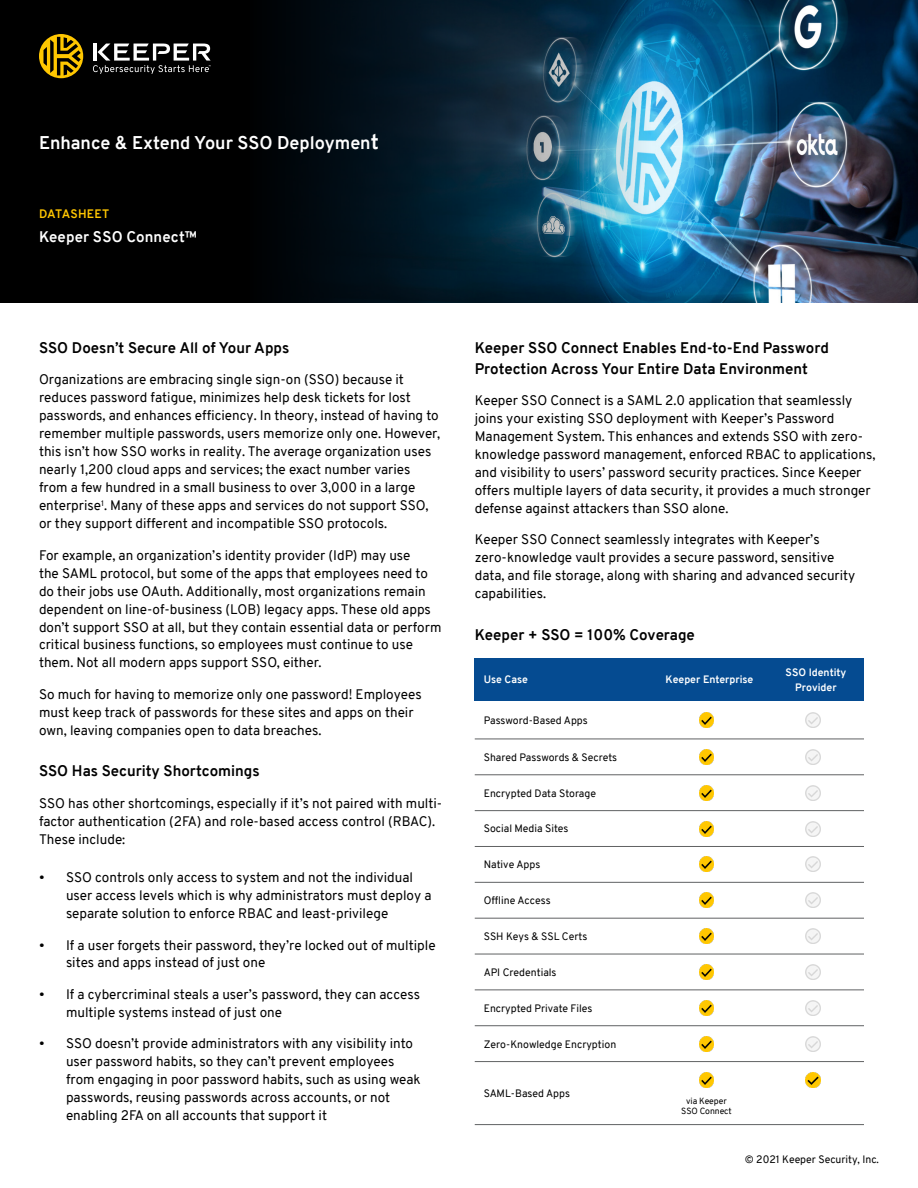
<style>
.page{position:relative;width:918px;height:1188px;background:#fff}
.page>*{position:absolute;margin:0;border:0;box-sizing:border-box;transform-origin:0 0}
.t1{font:700 18px "Overpass";color:#fff}
.t2{font:700 15px/21px "Overpass";color:#000}
.t3{font:700 15px "Overpass";letter-spacing:.01em;color:#fff}
.t4{font:13.5px/18px "Overpass";color:#000}
.t5{font:700 12px "Overpass";letter-spacing:.015em;color:#ffc600}
.t6{font:10.5px "Overpass";color:#000}
.t7{font:700 10.5px/15px "Overpass";color:#fff;text-align:center}
.t8{font:8.7px/10.5px "Overpass";letter-spacing:-.01em;color:#000;text-align:center}
.s1{font-size:21px}
</style>
<div class="page">
<div style="left:0;top:0;width:918px;height:302px;background:#000"></div>
<img style="left:692px;top:0;width:226px;height:302px">
<svg style="left:288px;top:0;width:404px;height:302px;background:#163e54"></svg>
<svg style="left:39px;top:34px;width:44px;height:44px"></svg>
<svg style="left:93px;top:44px;width:118px;height:30px"></svg>
<div style="left:475px;top:658px;width:389px;height:42px;background:#054b91"></div>
<hr style="left:475px;top:739px;width:176px;height:1px;background:#606263">
<hr style="left:651px;top:739px;width:111px;height:1px;background:#606263">
<hr style="left:762px;top:739px;width:102px;height:1px;background:#606263">
<hr style="left:475px;top:775px;width:176px;height:1px;background:#606263">
<hr style="left:651px;top:775px;width:111px;height:1px;background:#606263">
<hr style="left:762px;top:775px;width:102px;height:1px;background:#606263">
<hr style="left:475px;top:810px;width:176px;height:1px;background:#606263">
<hr style="left:651px;top:810px;width:111px;height:1px;background:#606263">
<hr style="left:762px;top:810px;width:102px;height:1px;background:#606263">
<hr style="left:475px;top:846px;width:176px;height:1px;background:#606263">
<hr style="left:651px;top:846px;width:111px;height:1px;background:#606263">
<hr style="left:762px;top:846px;width:102px;height:1px;background:#606263">
<hr style="left:475px;top:882px;width:176px;height:1px;background:#606263">
<hr style="left:651px;top:882px;width:111px;height:1px;background:#606263">
<hr style="left:762px;top:882px;width:102px;height:1px;background:#606263">
<hr style="left:475px;top:918px;width:176px;height:1px;background:#606263">
<hr style="left:651px;top:918px;width:111px;height:1px;background:#606263">
<hr style="left:762px;top:918px;width:102px;height:1px;background:#606263">
<hr style="left:475px;top:954px;width:176px;height:1px;background:#606263">
<hr style="left:651px;top:954px;width:111px;height:1px;background:#606263">
<hr style="left:762px;top:954px;width:102px;height:1px;background:#606263">
<hr style="left:475px;top:990px;width:176px;height:1px;background:#606263">
<hr style="left:651px;top:990px;width:111px;height:1px;background:#606263">
<hr style="left:762px;top:990px;width:102px;height:1px;background:#606263">
<hr style="left:475px;top:1025px;width:176px;height:1px;background:#606263">
<hr style="left:651px;top:1025px;width:111px;height:1px;background:#606263">
<hr style="left:762px;top:1025px;width:102px;height:1px;background:#606263">
<hr style="left:475px;top:1061px;width:176px;height:1px;background:#606263">
<hr style="left:651px;top:1061px;width:111px;height:1px;background:#606263">
<hr style="left:762px;top:1061px;width:102px;height:1px;background:#606263">
<hr style="left:475px;top:1124px;width:176px;height:1px;background:#606263">
<hr style="left:651px;top:1124px;width:111px;height:1px;background:#606263">
<hr style="left:762px;top:1124px;width:102px;height:1px;background:#606263">
<img style="left:699px;top:713px;width:15px;height:15px">
<img style="left:806px;top:713px;width:14px;height:15px">
<img style="left:699px;top:749px;width:15px;height:15px">
<img style="left:806px;top:749px;width:14px;height:15px">
<img style="left:699px;top:785px;width:15px;height:15px">
<img style="left:806px;top:785px;width:14px;height:15px">
<img style="left:699px;top:821px;width:15px;height:15px">
<img style="left:806px;top:821px;width:14px;height:15px">
<img style="left:699px;top:857px;width:15px;height:15px">
<img style="left:806px;top:857px;width:14px;height:15px">
<img style="left:699px;top:893px;width:15px;height:15px">
<img style="left:806px;top:893px;width:14px;height:15px">
<img style="left:699px;top:929px;width:15px;height:15px">
<img style="left:806px;top:929px;width:14px;height:15px">
<img style="left:699px;top:964px;width:15px;height:15px">
<img style="left:806px;top:964px;width:14px;height:15px">
<img style="left:699px;top:1000px;width:15px;height:15px">
<img style="left:806px;top:1000px;width:14px;height:15px">
<img style="left:699px;top:1036px;width:15px;height:15px">
<img style="left:806px;top:1036px;width:14px;height:15px">
<img style="left:699px;top:1072px;width:15px;height:15px">
<img style="left:806px;top:1072px;width:14px;height:15px">
<h1 class="t1" style="left:39px;top:130px;width:341px">Enhance &amp; Extend Your SSO Deploymen<span class="s1">t</span></h1>
<p class="t5" style="left:39px;top:205px;width:72px">DATASHEET</p>
<p class="t3" style="left:39px;top:226px;width:160px">Keeper SSO Connect™</p>
<p class="t2" style="left:39px;top:337px;width:252px">SSO Doesn’t Secure All of Your Apps</p>
<p class="t4" style="left:39px;top:370px;width:403px">Organizations are embracing single sign-on (SSO) because it reduces password fatigue, minimizes help desk tickets for lost passwords, and enhances efficiency. In theory, instead of having to remember multiple passwords, users memorize only one. However, this isn’t how SSO works in reality. The average organization uses nearly 1,200 cloud apps and services; the exact number varies from a few hundred in a small business to over 3,000 in a large enterprise<sup>1</sup>. Many of these apps and services do not support SSO, or they support different and incompatible SSO protocols.</p>
<p class="t4" style="left:39px;top:546px;width:404px">For example, an organization’s identity provider (IdP) may use<br>the SAML protocol, but some of the apps that employees need to do their jobs use OAuth. Additionally, most organizations remain dependent on line-of-business (LOB) legacy apps. These old apps don’t support SSO at all, but they contain essential data or perform critical business functions, so employees must continue to use them. Not all modern apps support SSO, either.</p>
<p class="t4" style="left:39px;top:685px;width:384px">So much for having to memorize only one password! Employees must keep track of passwords for these sites and apps on their own, leaving companies open to data breaches.</p>
<p class="t2" style="left:39px;top:761px;width:222px">SSO Has Security Shortcomings</p>
<p class="t4" style="left:39px;top:794px;width:405px">SSO has other shortcomings, especially if it’s not paired with multi&shy;factor authentication (2FA) and role-based access control (RBAC).<br>These include:</p>
<p class="t4" style="left:66px;top:868px;width:367px;text-indent:-27px">• SSO controls only access to system and not the individual user access levels which is why administrators must deploy a separate solution to enforce RBAC and least-privilege</p>
<p class="t4" style="left:66px;top:936px;width:371px;text-indent:-27px">• If a user forgets their password, they’re locked out of multiple sites and apps instead of just one</p>
<p class="t4" style="left:66px;top:985px;width:356px;text-indent:-27px">• If a cybercriminal steals a user’s password, they can access multiple systems instead of just one</p>
<p class="t4" style="left:66px;top:1035px;width:356px;text-indent:-27px">• SSO doesn’t provide administrators with any visibility into user password habits, so they can’t prevent employees from engaging in poor password habits, such as using weak passwords, reusing passwords across accounts, or not enabling 2FA on all accounts that support it</p>
<p class="t2" style="left:475px;top:337px;width:356px">Keeper SSO Connect Enables End-to-End Password<br>Protection Across Your Entire Data Environment</p>
<p class="t4" style="left:475px;top:391px;width:402px">Keeper SSO Connect is a SAML 2.0 application that seamlessly joins your existing SSO deployment with Keeper’s Password Management System. This enhances and extends SSO with zero&shy;knowledge password management, enforced RBAC to applications, and visibility to users’ password security practices. Since Keeper offers multiple layers of data security, it provides a much stronger defense against attackers than SSO alone.</p>
<p class="t4" style="left:475px;top:531px;width:382px">Keeper SSO Connect seamlessly integrates with Keeper’s zero-knowledge vault provides a secure password, sensitive data, and file storage, along with sharing and advanced security capabilities.</p>
<p class="t2" style="left:475px;top:624px;width:222px">Keeper + SSO = 100% Coverage</p>
<p class="t7" style="left:484px;top:672px;width:46px">Use Case</p>
<p class="t7" style="left:666px;top:672px;width:89px">Keeper Enterprise</p>
<p class="t7" style="left:786px;top:665px;width:62px">SSO Identity<br>Provider</p>
<p class="t6" style="left:484px;top:713px;width:106px">Password-Based Apps</p>
<p class="t6" style="left:484px;top:750px;width:135px">Shared Passwords &amp; Secrets</p>
<p class="t6" style="left:484px;top:785px;width:114px">Encrypted Data Storage</p>
<p class="t6" style="left:484px;top:821px;width:86px">Social Media Sites</p>
<p class="t6" style="left:484px;top:857px;width:58px">Native Apps</p>
<p class="t6" style="left:484px;top:893px;width:68px">Offline Access</p>
<p class="t6" style="left:484px;top:929px;width:105px">SSH Keys &amp; SSL Certs</p>
<p class="t6" style="left:484px;top:965px;width:74px">API Credentials</p>
<p class="t6" style="left:484px;top:1001px;width:110px">Encrypted Private Files</p>
<p class="t6" style="left:484px;top:1036px;width:134px">Zero-Knowledge Encryption</p>
<p class="t6" style="left:484px;top:1086px;width:88px">SAML-Based Apps</p>
<p class="t8" style="left:681px;top:1095px;width:52px">via Keeper<br>SSO Connect</p>
<p class="t6" style="left:745px;top:1152px;width:136px">© 2021 Keeper Security, Inc.</p>
</div>
